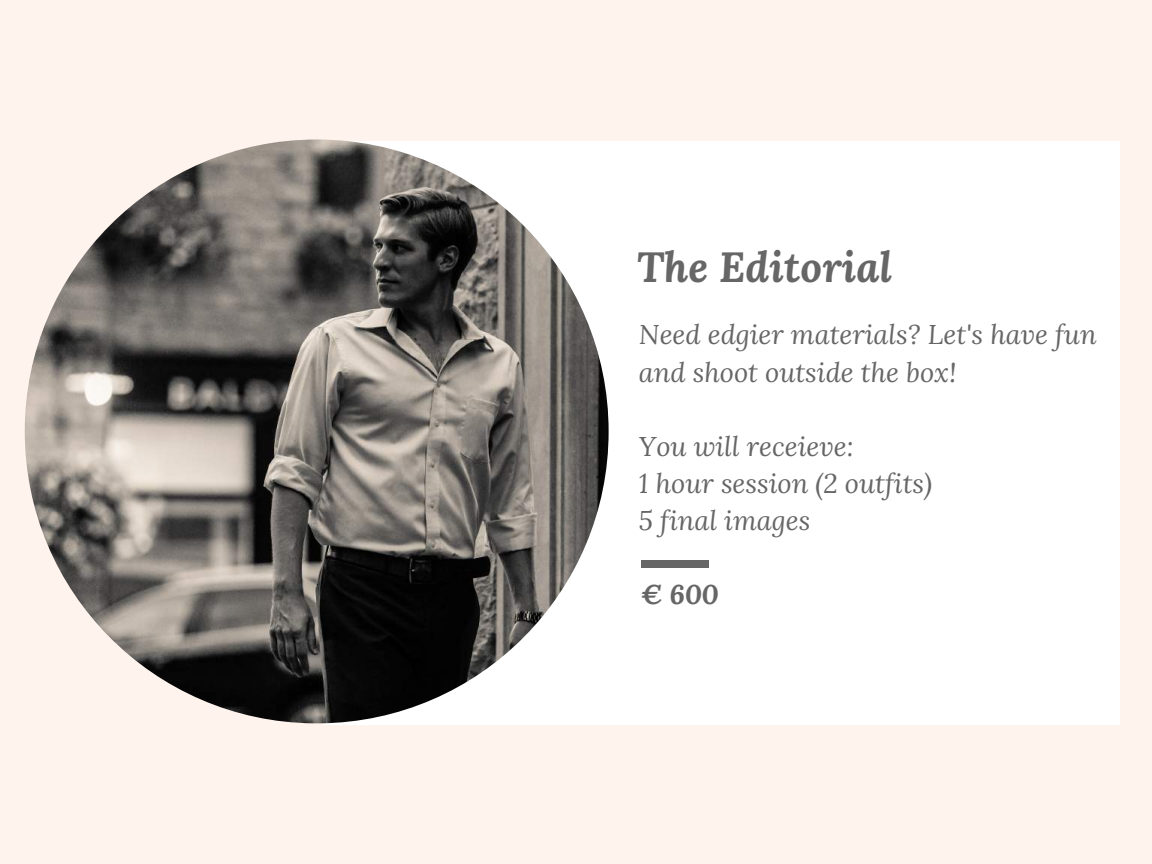
<style>
.page{position:relative;width:1152px;height:864px;background:#fff3ed}
.page>*{position:absolute;margin:0;border:0;box-sizing:border-box;transform-origin:0 0}
.t1{font:italic 700 42.3px "Lora";color:#666}
.t2{font:italic 27.15px/37.2px "Lora";color:#666}
.t3{font:italic 700 27.15px "Lora";color:#666}
</style>
<div class="page">
<div style="left:323px;top:141px;width:796px;height:584px;background:#fff"></div>
<img style="left:25px;top:140px;width:584px;height:583px;border-radius:50%">
<div style="left:641px;top:560px;width:68px;height:8px;background:#666"></div>
<h1 class="t1" style="left:637px;top:238px;width:257px">The Editorial</h1>
<p class="t2" style="left:639px;top:316px;width:459px">Need edgier materials? Let's have fun and shoot outside the box!</p>
<p class="t2" style="left:639px;top:428px;width:295px">You will receieve:<br>1 hour session (2 outfits)<br>5 final images</p>
<p class="t3" style="left:641px;top:576px;width:79px">€ 600</p>
</div>
